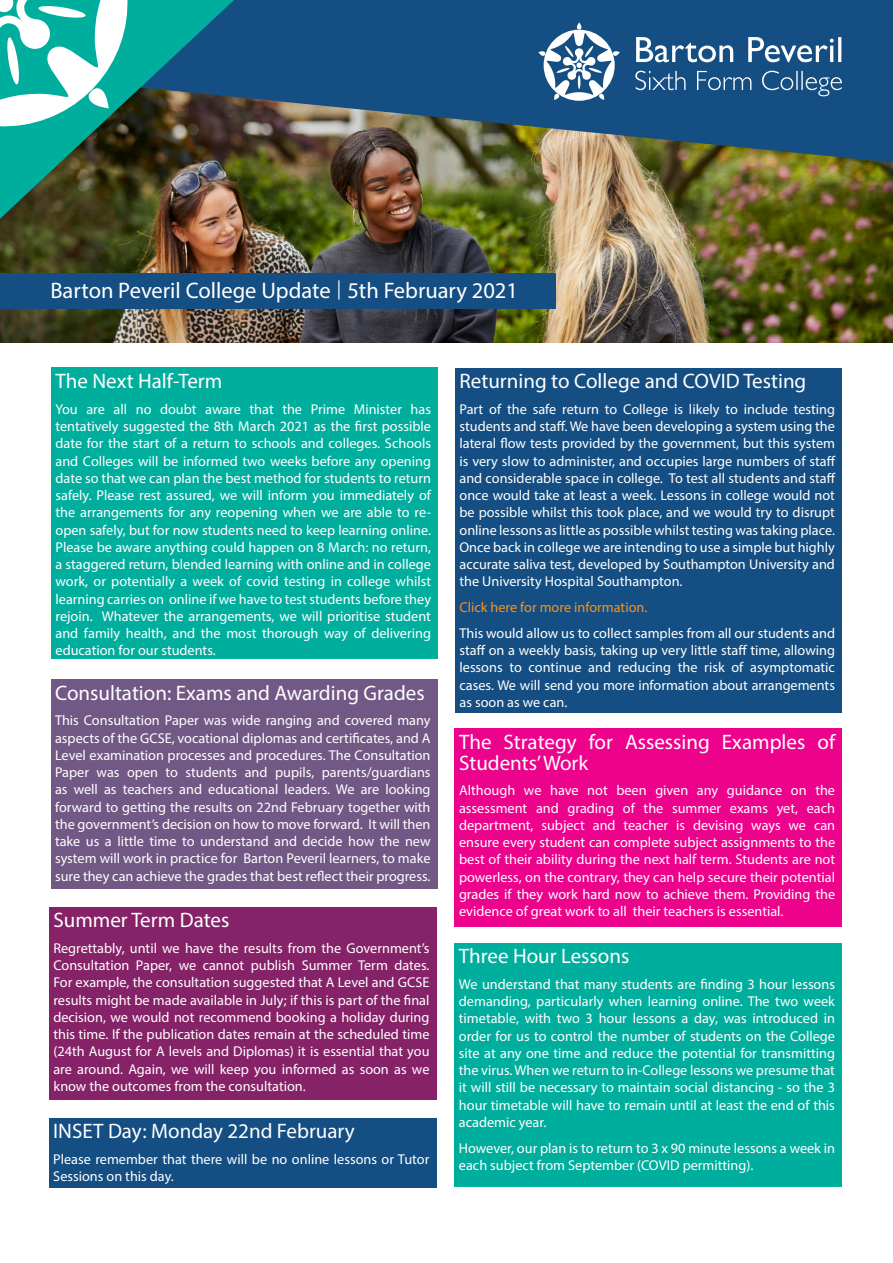
<style>
.page{position:relative;width:893px;height:1263px;background:#fff}
.page>*{position:absolute;margin:0;border:0;box-sizing:border-box;transform-origin:0 0}
.t1{font:22.5px "Myriad Pro";color:#fff}
.t2{font:21px/21px "Myriad Pro";color:#fff}
.t3{font:14.25px/17.2px "Myriad Pro";color:#fff;text-align:justify}
.t4{font:14.25px "Myriad Pro";color:#f7931d}
.s1{font-family:"DIN";font-weight:300}
</style>
<div class="page">
<img style="left:0;top:162px;width:893px;height:180px">
<img style="left:234px;top:0;width:659px;height:162px">
<svg style="left:635px;top:37px;width:207px;height:59px;background:#3d6d98"></svg>
<svg style="left:538px;top:22px;width:82px;height:79px"></svg>
<div style="left:0;top:273px;width:555px;height:35px;background:#144e82"></div>
<img style="left:0;top:0;width:234px;height:219px">
<svg style="left:0;top:0;width:137px;height:135px"></svg>
<div style="left:51px;top:368px;width:387px;height:291px;background:#00ae9d"></div>
<div style="left:51px;top:679px;width:386px;height:209px;background:#715885"></div>
<div style="left:455px;top:728px;width:387px;height:199px;background:#ed028c"></div>
<div style="left:455px;top:368px;width:387px;height:344px;background:#144e82"></div>
<div style="left:49px;top:907px;width:387px;height:193px;background:#862268"></div>
<div style="left:455px;top:943px;width:387px;height:243px;background:#00ae9d"></div>
<div style="left:49px;top:1118px;width:387px;height:70px;background:#144e82"></div>
<p class="t1" style="left:50px;top:277px;width:469px">Barton Peveril College Update <span class="s1">|</span> 5th February 2021</p>
<p class="t2" style="left:56px;top:370px;width:168px">The Next Half-Term</p>
<p class="t3" style="left:56px;top:400px;width:377px">You are all no doubt aware that the Prime Minister has tentatively suggested the 8th March 2021 as the first possible date for the start of a return to schools and colleges. Schools and Colleges will be informed two weeks before any opening date so that we can plan the best method for students to return safely. Please rest assured, we will inform you immediately of the arrangements for any reopening when we are able to re&shy;open safely, but for now students need to keep learning online.<br>Please be aware anything could happen on 8 March: no return, a staggered return, blended learning with online and in college work, or potentially a week of covid testing in college whilst learning carries on online if we have to test students before they rejoin. Whatever the arrangements, we will prioritise student and family health, and the most thorough way of delivering education for our students.</p>
<p class="t2" style="left:55px;top:682px;width:371px">Consultation: Exams and Awarding Grades</p>
<p class="t3" style="left:55px;top:712px;width:377px">This Consultation Paper was wide ranging and covered many aspects of the GCSE, vocational diplomas and certificates, and A Level examination processes and procedures. The Consultation Paper was open to students and pupils, parents/guardians as well as teachers and educational leaders. We are looking forward to getting the results on 22nd February together with the government’s decision on how to move forward. It will then take us a little time to understand and decide how the new system will work in practice for Barton Peveril learners, to make sure they can achieve the grades that best reflect their progress.</p>
<p class="t2" style="left:459px;top:370px;width:348px">Returning to College and COVID Testing</p>
<p class="t3" style="left:459px;top:400px;width:378px">Part of the safe return to College is likely to include testing students and staff. We have been developing a system using the lateral flow tests provided by the government, but this system is very slow to administer, and occupies large numbers of staff and considerable space in college. To test all students and staff once would take at least a week. Lessons in college would not be possible whilst this took place, and we would try to disrupt online lessons as little as possible whilst testing was taking place.<br>Once back in college we are intending to use a simple but highly accurate saliva test, developed by Southampton University and the University Hospital Southampton.</p>
<p class="t4" style="left:459px;top:599px;width:189px">Click here for more information.</p>
<p class="t3" style="left:459px;top:624px;width:377px">This would allow us to collect samples from all our students and staff on a weekly basis, taking up very little staff time, allowing lessons to continue and reducing the risk of asymptomatic cases. We will send you more information about arrangements as soon as we can.</p>
<p class="t2" style="left:459px;top:731px;width:378px">The Strategy for Assessing Examples of<br>Students’ Work</p>
<p class="t3" style="left:459px;top:782px;width:378px">Although we have not been given any guidance on the assessment and grading of the summer exams yet, each department, subject and teacher is devising ways we can ensure every student can complete subject assignments to the best of their ability during the next half term. Students are not powerless, on the contrary, they can help secure their potential grades if they work hard now to achieve them. Providing the evidence of great work to all their teachers is essential.</p>
<p class="t2" style="left:53px;top:909px;width:177px">Summer Term Dates</p>
<p class="t3" style="left:53px;top:939px;width:378px">Regrettably, until we have the results from the Government’s Consultation Paper, we cannot publish Summer Term dates.<br>For example, the consultation suggested that A Level and GCSE results might be made available in July; if this is part of the final decision, we would not recommend booking a holiday during this time. If the publication dates remain at the scheduled time (24th August for A levels and Diplomas) it is essential that you are around. Again, we will keep you informed as soon as we know the outcomes from the consultation.</p>
<p class="t2" style="left:459px;top:945px;width:172px">Three Hour Lessons</p>
<p class="t3" style="left:459px;top:975px;width:378px">We understand that many students are finding 3 hour lessons demanding, particularly when learning online. The two week timetable, with two 3 hour lessons a day, was introduced in order for us to control the number of students on the College site at any one time and reduce the potential for transmitting the virus. When we return to in-College lessons we presume that it will still be necessary to maintain social distancing - so the 3 hour timetable will have to remain until at least the end of this academic year.</p>
<p class="t3" style="left:459px;top:1139px;width:378px">However, our plan is to return to 3 x 90 minute lessons a week in each subject from September (COVID permitting).</p>
<p class="t2" style="left:53px;top:1120px;width:303px">INSET Day: Monday 22nd February</p>
<p class="t3" style="left:53px;top:1150px;width:378px">Please remember that there will be no online lessons or Tutor<br>Sessions on this day.</p>
</div>
